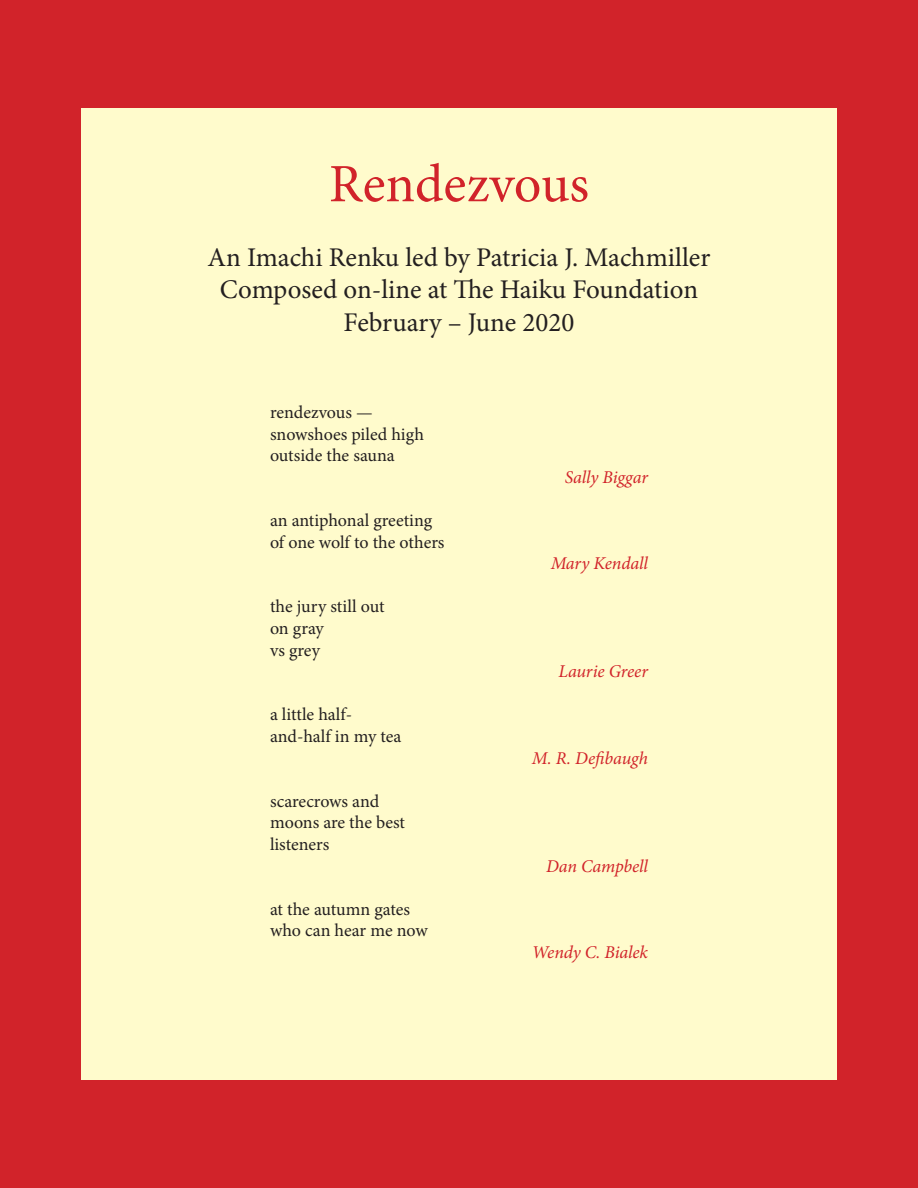
<style>
.page{position:relative;width:918px;height:1188px;background:#d1232a}
.page>*{position:absolute;margin:0;border:0;box-sizing:border-box;transform-origin:0 0}
.t1{font:54px "Minion Pro";color:#d1232a}
.t2{font:27px "Minion Pro";color:#231f20}
.renku_verse{font:18px "Minion Pro";letter-spacing:-.005em;color:#231f20}
.renku_names{font:italic 18px "Minion Pro";letter-spacing:-.005em;color:#d1232a}
</style>
<div class="page">
<div style="left:81px;top:108px;width:756px;height:972px;background:#fffbcc"></div>
<p class="t1" style="left:329px;top:148px;width:262px">Rendezvous</p>
<p class="t2" style="left:208px;top:239px;width:504px">An Imachi Renku led by Patricia J. Machmiller</p>
<p class="t2" style="left:220px;top:272px;width:480px">Composed on-line at The Haiku Foundation</p>
<p class="t2" style="left:344px;top:304px;width:232px">February – June 2020</p>
<p class="renku_verse" style="left:270px;top:400px;width:104px">rendezvous —</p>
<p class="renku_verse" style="left:270px;top:422px;width:155px">snowshoes piled high</p>
<p class="renku_verse" style="left:270px;top:443px;width:126px">outside the sauna</p>
<p class="renku_verse" style="left:270px;top:508px;width:164px">an antiphonal greeting</p>
<p class="renku_verse" style="left:270px;top:530px;width:176px">of one wolf to the others</p>
<p class="renku_verse" style="left:270px;top:595px;width:116px">the jury still out</p>
<p class="renku_verse" style="left:270px;top:616px;width:55px">on gray</p>
<p class="renku_verse" style="left:270px;top:638px;width:52px">vs grey</p>
<p class="renku_verse" style="left:270px;top:703px;width:84px">a little half-</p>
<p class="renku_verse" style="left:270px;top:724px;width:133px">and-half in my tea</p>
<p class="renku_verse" style="left:270px;top:789px;width:111px">scarecrows and</p>
<p class="renku_verse" style="left:270px;top:811px;width:137px">moons are the best</p>
<p class="renku_verse" style="left:270px;top:832px;width:61px">listeners</p>
<p class="renku_verse" style="left:270px;top:897px;width:142px">at the autumn gates</p>
<p class="renku_verse" style="left:270px;top:919px;width:159px">who can hear me now</p>
<p class="renku_names" style="left:565px;top:465px;width:85px">Sally Biggar</p>
<p class="renku_names" style="left:551px;top:551px;width:99px">Mary Kendall</p>
<p class="renku_names" style="left:558px;top:659px;width:91px">Laurie Greer</p>
<p class="renku_names" style="left:532px;top:746px;width:118px">M. R. Defibaugh</p>
<p class="renku_names" style="left:546px;top:854px;width:103px">Dan Campbell</p>
<p class="renku_names" style="left:532px;top:940px;width:118px">Wendy C. Bialek</p>
</div>
